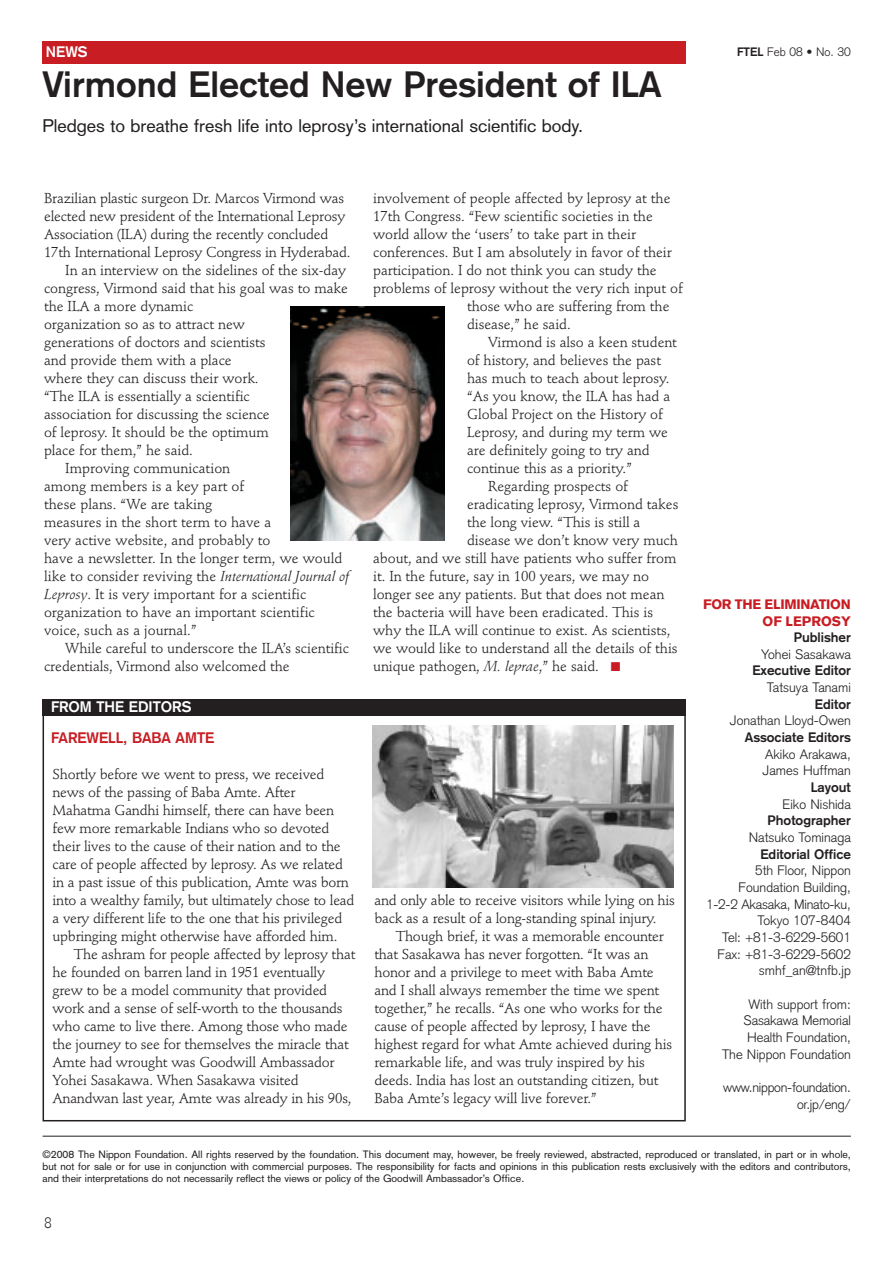
<style>
.page{position:relative;width:893px;height:1262px;background:#fff}
.page>*{position:absolute;margin:0;border:0;box-sizing:border-box;transform-origin:0 0}
.t1{font:700 36px "Akzidenz Grotesk";color:#231f20}
.t2{font:18px "Akzidenz Grotesk";color:#231f20}
.t3{font:700 15px "Akzidenz Grotesk";color:#fff}
.t4{font:700 15px "Akzidenz Grotesk";color:#c71d23}
.t5{font:15px "Stempel Schneidler";color:#231f20}
.t6{font:14.25px/18px "Stempel Schneidler";letter-spacing:-.005em;color:#231f20}
.t7{font:300 13.5px/16.6px "Akzidenz Grotesk";color:#231f20;text-align:right}
.t8{font:700 13.5px "Akzidenz Grotesk";color:#231f20}
.t9{font:900 13.5px/16.6px "Akzidenz Grotesk";letter-spacing:-.015em;color:#c71d23;text-align:right}
.t10{font:300 12px "Akzidenz Grotesk";color:#231f20}
.t11{font:10.5px/12px "Akzidenz Grotesk";color:#231f20;text-align:justify}
.s1{font-weight:700}
.s2{font-style:italic}
.s3{color:#c71d23}
</style>
<div class="page">
<div style="left:43px;top:41px;width:642px;height:22px;background:#c71d23"></div>
<hr style="left:43px;top:1135px;width:807px;height:1px;background:#231f20">
<div style="left:43px;top:699px;width:642px;height:16px;background:#231f20"></div>
<img style="left:372px;top:725px;width:301px;height:162px">
<img style="left:291px;top:307px;width:153px;height:234px">
<p class="t3" style="left:46px;top:46px;width:43px">NEWS</p>
<p class="t10" style="left:737px;top:47px;width:115px"><span class="s1">FTEL</span> Feb 08 • No. 30</p>
<h1 class="t1" style="left:43px;top:72px;width:620px">Virmond Elected New President of ILA</h1>
<p class="t2" style="left:43px;top:119px;width:542px">Pledges to breathe fresh life into leprosy’s international scientific body.</p>
<p class="t6" style="left:44px;top:191px;width:301px">Brazilian plastic surgeon Dr. Marcos Virmond was</p>
<p class="t6" style="left:44px;top:209px;width:303px">elected new president of the International Leprosy</p>
<p class="t6" style="left:44px;top:227px;width:286px">Association (ILA) during the recently concluded</p>
<p class="t6" style="left:44px;top:245px;width:308px">17th International Leprosy Congress in Hyderabad.</p>
<p class="t6" style="left:65px;top:263px;width:282px">In an interview on the sidelines of the six-day</p>
<p class="t6" style="left:44px;top:281px;width:305px">congress, Virmond said that his goal was to make</p>
<p class="t6" style="left:44px;top:299px;width:151px">the ILA a more dynamic</p>
<p class="t6" style="left:44px;top:317px;width:202px">organization so as to attract new</p>
<p class="t6" style="left:44px;top:335px;width:223px">generations of doctors and scientists</p>
<p class="t6" style="left:44px;top:353px;width:189px">and provide them with a place</p>
<p class="t6" style="left:44px;top:371px;width:216px">where they can discuss their work.</p>
<p class="t6" style="left:44px;top:389px;width:207px">“The ILA is essentially a scientific</p>
<p class="t6" style="left:44px;top:407px;width:227px">association for discussing the science</p>
<p class="t6" style="left:44px;top:425px;width:226px">of leprosy. It should be the optimum</p>
<p class="t6" style="left:44px;top:443px;width:150px">place for them,” he said.</p>
<p class="t6" style="left:65px;top:461px;width:166px">Improving communication</p>
<p class="t6" style="left:44px;top:479px;width:202px">among members is a key part of</p>
<p class="t6" style="left:44px;top:497px;width:170px">these plans. “We are taking</p>
<p class="t6" style="left:44px;top:515px;width:229px">measures in the short term to have a</p>
<p class="t6" style="left:44px;top:533px;width:228px">very active website, and probably to</p>
<p class="t6" style="left:44px;top:551px;width:300px">have a newsletter. In the longer term, we would</p>
<p class="t6" style="left:44px;top:569px;width:306px">like to consider reviving the <span class="s2">International Journal of</span></p>
<p class="t6" style="left:44px;top:587px;width:264px"><span class="s2">Leprosy</span>. It is very important for a scientific</p>
<p class="t6" style="left:44px;top:605px;width:272px">organization to have an important scientific</p>
<p class="t6" style="left:44px;top:623px;width:154px">voice, such as a journal.”</p>
<p class="t6" style="left:65px;top:641px;width:285px">While careful to underscore the ILA’s scientific</p>
<p class="t6" style="left:44px;top:659px;width:247px">credentials, Virmond also welcomed the</p>
<p class="t3" style="left:51px;top:702px;width:142px">FROM THE EDITORS</p>
<p class="t4" style="left:51px;top:732px;width:165px">FAREWELL, BABA AMTE</p>
<p class="t6" style="left:53px;top:767px;width:303px">Shortly before we went to press, we received news of the passing of Baba Amte. After Mahatma Gandhi himself, there can have been few more remarkable Indians who so devoted their lives to the cause of their nation and to the care of people affected by leprosy. As we related in a past issue of this publication, Amte was born into a wealthy family, but ultimately chose to lead a very different life to the one that his privileged upbringing might otherwise have afforded him.</p>
<p class="t6" style="left:53px;top:947px;width:304px;text-indent:21px">The ashram for people affected by leprosy that he founded on barren land in 1951 eventually grew to be a model community that provided work and a sense of self-worth to the thousands who came to live there. Among those who made the journey to see for themselves the miracle that Amte had wrought was Goodwill Ambassador Yohei Sasakawa. When Sasakawa visited Anandwan last year, Amte was already in his 90s,</p>
<p class="t6" style="left:373px;top:191px;width:299px">involvement of people affected by leprosy at the</p>
<p class="t6" style="left:373px;top:209px;width:281px">17th Congress. “Few scientific societies in the</p>
<p class="t6" style="left:373px;top:227px;width:264px">world allow the ‘users’ to take part in their</p>
<p class="t6" style="left:373px;top:245px;width:300px">conferences. But I am absolutely in favor of their</p>
<p class="t6" style="left:373px;top:263px;width:285px">participation. I do not think you can study the</p>
<p class="t6" style="left:373px;top:281px;width:311px">problems of leprosy without the very rich input of</p>
<p class="t6" style="left:467px;top:299px;width:204px">those who are suffering from the</p>
<p class="t6" style="left:467px;top:317px;width:105px">disease,” he said.</p>
<p class="t6" style="left:488px;top:335px;width:190px">Virmond is also a keen student</p>
<p class="t6" style="left:467px;top:353px;width:195px">of history, and believes the past</p>
<p class="t6" style="left:467px;top:371px;width:204px">has much to teach about leprosy.</p>
<p class="t6" style="left:467px;top:389px;width:205px">“As you know, the ILA has had a</p>
<p class="t6" style="left:467px;top:407px;width:197px">Global Project on the History of</p>
<p class="t6" style="left:467px;top:425px;width:202px">Leprosy, and during my term we</p>
<p class="t6" style="left:467px;top:443px;width:184px">are definitely going to try and</p>
<p class="t6" style="left:467px;top:461px;width:166px">continue this as a priority.”</p>
<p class="t6" style="left:488px;top:479px;width:141px">Regarding prospects of</p>
<p class="t6" style="left:467px;top:497px;width:213px">eradicating leprosy, Virmond takes</p>
<p class="t6" style="left:467px;top:515px;width:175px">the long view. “This is still a</p>
<p class="t6" style="left:467px;top:533px;width:212px">disease we don’t know very much</p>
<p class="t6" style="left:373px;top:551px;width:305px">about, and we still have patients who suffer from</p>
<p class="t6" style="left:373px;top:569px;width:277px">it. In the future, say in 100 years, we may no</p>
<p class="t6" style="left:373px;top:587px;width:293px">longer see any patients. But that does not mean</p>
<p class="t6" style="left:373px;top:605px;width:281px">the bacteria will have been eradicated. This is</p>
<p class="t6" style="left:373px;top:623px;width:299px">why the ILA will continue to exist. As scientists,</p>
<p class="t6" style="left:373px;top:641px;width:306px">we would like to understand all the details of this</p>
<p class="t6" style="left:373px;top:659px;width:249px">unique pathogen, <span class="s2">M. leprae</span>,” he said. <span class="s3">■</span></p>
<p class="t6" style="left:374px;top:893px;width:302px">and only able to receive visitors while lying on his back as a result of a long-standing spinal injury.</p>
<p class="t6" style="left:374px;top:929px;width:299px;text-indent:21px">Though brief, it was a memorable encounter that Sasakawa has never forgotten. “It was an honor and a privilege to meet with Baba Amte and I shall always remember the time we spent together,” he recalls. “As one who works for the cause of people affected by leprosy, I have the highest regard for what Amte achieved during his remarkable life, and was truly inspired by his deeds. India has lost an outstanding citizen, but Baba Amte’s legacy will live forever.”</p>
<p class="t9" style="left:703px;top:597px;width:149px">FOR THE ELIMINATION<br>OF LEPROSY</p>
<p class="t8" style="left:793px;top:632px;width:59px">Publisher</p>
<p class="t7" style="left:761px;top:647px;width:91px">Yohei Sasakawa</p>
<p class="t8" style="left:752px;top:666px;width:100px">Executive Editor</p>
<p class="t7" style="left:767px;top:680px;width:85px">Tatsuya Tanami</p>
<p class="t8" style="left:814px;top:699px;width:38px">Editor</p>
<p class="t7" style="left:730px;top:714px;width:122px">Jonathan Lloyd-Owen</p>
<p class="t8" style="left:744px;top:732px;width:107px">Associate Editors</p>
<p class="t7" style="left:763px;top:747px;width:89px;text-align:left">Akiko Arakawa,<br>James Huffman</p>
<p class="t8" style="left:810px;top:782px;width:41px">Layout</p>
<p class="t7" style="left:782px;top:797px;width:70px">Eiko Nishida</p>
<p class="t8" style="left:767px;top:815px;width:85px">Photographer</p>
<p class="t7" style="left:748px;top:830px;width:104px">Natsuko Tominaga</p>
<p class="t8" style="left:760px;top:849px;width:92px">Editorial Office</p>
<p class="t7" style="left:706px;top:864px;width:146px">5th Floor, Nippon<br>Foundation Building,<br>1-2-2 Akasaka, Minato-ku,<br>Tokyo 107-8404<br>Tel: +81-3-6229-5601<br>Fax: +81-3-6229-5602 smhf_an@tnfb.jp</p>
<p class="t7" style="left:722px;top:997px;width:130px">With support from:<br>Sasakawa Memorial<br>Health Foundation,<br>The Nippon Foundation</p>
<p class="t7" style="left:723px;top:1080px;width:129px">www.nippon-foundation. or.jp/eng/</p>
<p class="t11" style="left:43px;top:1149px;width:809px">©2008 The Nippon Foundation. All rights reserved by the foundation. This document may, however, be freely reviewed, abstracted, reproduced or translated, in part or in whole, but not for sale or for use in conjunction with commercial purposes. The responsibility for facts and opinions in this publication rests exclusively with the editors and contributors, and their interpretations do not necessarily reflect the views or policy of the Goodwill Ambassador’s Office.</p>
<p class="t5" style="left:44px;top:1216px;width:9px">8</p>
</div>
